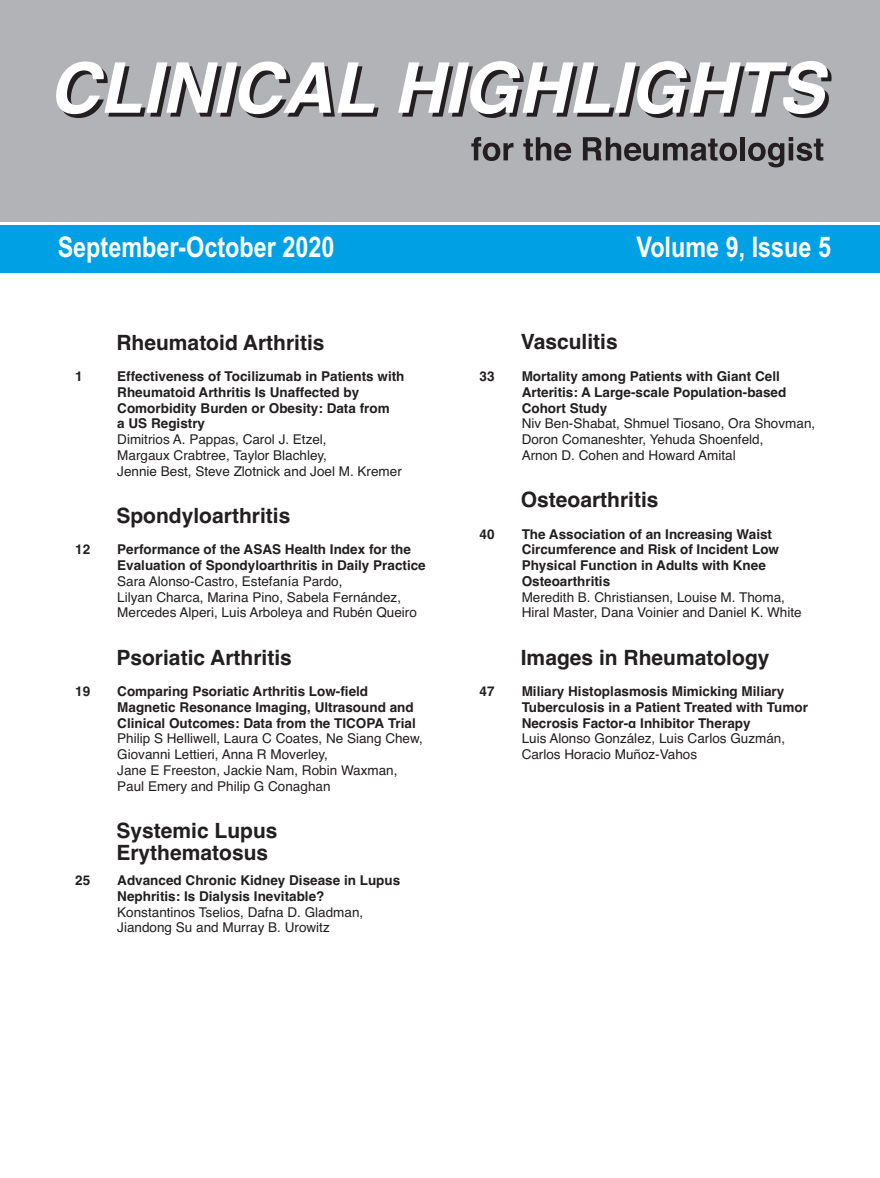
<style>
.page{position:relative;width:880px;height:1178px;background:#fff}
.page>*{position:absolute;margin:0;border:0;box-sizing:border-box;transform-origin:0 0}
.t1{font:700 28.5px "Arial Narrow";color:#fff}
.t2{font:700 21px/21.8px "Helvetica";color:#231f20}
.t3{font:700 13.5px/15.8px "Helvetica";color:#231f20}
.t4{font:13.5px/15.8px "Helvetica";color:#231f20}
</style>
<div class="page">
<div style="left:0;top:225px;width:879px;height:48px;background:#00a1e4"></div>
<div style="left:0;top:0;width:879px;height:221px;background:#b2b3b7"></div>
<svg style="left:56px;top:61px;width:322px;height:57px"></svg>
<svg style="left:398px;top:61px;width:434px;height:57px"></svg>
<svg style="left:471px;top:137px;width:42px;height:24px"></svg>
<svg style="left:523px;top:137px;width:48px;height:24px"></svg>
<svg style="left:583px;top:137px;width:154px;height:24px"></svg>
<hr style="left:740px;top:137px;width:4px;height:23px;background:#231f20">
<svg style="left:748px;top:137px;width:75px;height:30px"></svg>
<h1 class="t1" style="left:58px;top:231px;width:278px">September-October 2020</h1>
<h1 class="t1" style="left:636px;top:231px;width:196px">Volume 9, Issue 5</h1>
<h2 class="t2" style="left:116px;top:331px;width:210px">Rheumatoid Arthritis</h2>
<p class="t3" style="left:75px;top:368px;width:9px">1</p>
<p class="t3" style="left:117px;top:368px;width:289px">Effectiveness of Tocilizumab in Patients with Rheumatoid Arthritis Is Unaffected by Comorbidity Burden or Obesity: Data from<br>a US Registry</p>
<p class="t4" style="left:117px;top:431px;width:286px">Dimitrios A. Pappas, Carol J. Etzel,<br>Margaux Crabtree, Taylor Blachley,<br>Jennie Best, Steve Zlotnick and Joel M. Kremer</p>
<h2 class="t2" style="left:116px;top:504px;width:175px">Spondyloarthritis</h2>
<p class="t3" style="left:75px;top:542px;width:17px">12</p>
<p class="t3" style="left:117px;top:542px;width:310px">Performance of the ASAS Health Index for the<br>Evaluation of Spondyloarthritis in Daily Practice</p>
<p class="t4" style="left:117px;top:573px;width:301px">Sara Alonso-Castro, Estefanía Pardo,<br>Lilyan Charca, Marina Pino, Sabela Fernández,<br>Mercedes Alperi, Luis Arboleya and Rubén Queiro</p>
<h2 class="t2" style="left:116px;top:646px;width:177px">Psoriatic Arthritis</h2>
<p class="t3" style="left:75px;top:683px;width:17px">19</p>
<p class="t3" style="left:117px;top:683px;width:300px">Comparing Psoriatic Arthritis Low-field<br>Magnetic Resonance Imaging, Ultrasound and<br>Clinical Outcomes: Data from the TICOPA Trial</p>
<p class="t4" style="left:117px;top:731px;width:307px">Philip S Helliwell, Laura C Coates, Ne Siang Chew, Giovanni Lettieri, Anna R Moverley,<br>Jane E Freeston, Jackie Nam, Robin Waxman, Paul Emery and Philip G Conaghan</p>
<h2 class="t2" style="left:116px;top:819px;width:163px">Systemic Lupus<br>Erythematosus</h2>
<p class="t3" style="left:75px;top:872px;width:17px">25</p>
<p class="t3" style="left:117px;top:872px;width:284px">Advanced Chronic Kidney Disease in Lupus<br>Nephritis: Is Dialysis Inevitable?</p>
<p class="t4" style="left:117px;top:904px;width:247px">Konstantinos Tselios, Dafna D. Gladman,<br>Jiandong Su and Murray B. Urowitz</p>
<h2 class="t2" style="left:520px;top:331px;width:98px">Vasculitis</h2>
<p class="t3" style="left:479px;top:368px;width:17px">33</p>
<p class="t3" style="left:521px;top:368px;width:266px">Mortality among Patients with Giant Cell<br>Arteritis: A Large-scale Population-based<br>Cohort Study</p>
<p class="t4" style="left:521px;top:416px;width:295px">Niv Ben-Shabat, Shmuel Tiosano, Ora Shovman,<br>Doron Comaneshter, Yehuda Shoenfeld,<br>Arnon D. Cohen and Howard Amital</p>
<h2 class="t2" style="left:520px;top:489px;width:139px">Osteoarthritis</h2>
<p class="t3" style="left:479px;top:526px;width:17px">40</p>
<p class="t3" style="left:521px;top:526px;width:259px">The Association of an Increasing Waist Circumference and Risk of Incident Low Physical Function in Adults with Knee Osteoarthritis</p>
<p class="t4" style="left:521px;top:589px;width:281px">Meredith B. Christiansen, Louise M. Thoma,<br>Hiral Master, Dana Voinier and Daniel K. White</p>
<h2 class="t2" style="left:520px;top:646px;width:250px">Images in Rheumatology</h2>
<p class="t3" style="left:479px;top:683px;width:17px">47</p>
<p class="t3" style="left:521px;top:683px;width:288px">Miliary Histoplasmosis Mimicking Miliary<br>Tuberculosis in a Patient Treated with Tumor<br>Necrosis Factor-α Inhibitor Therapy</p>
<p class="t4" style="left:521px;top:731px;width:265px">Luis Alonso González, Luis Carlos Guzmán,<br>Carlos Horacio Muñoz-Vahos</p>
</div>
